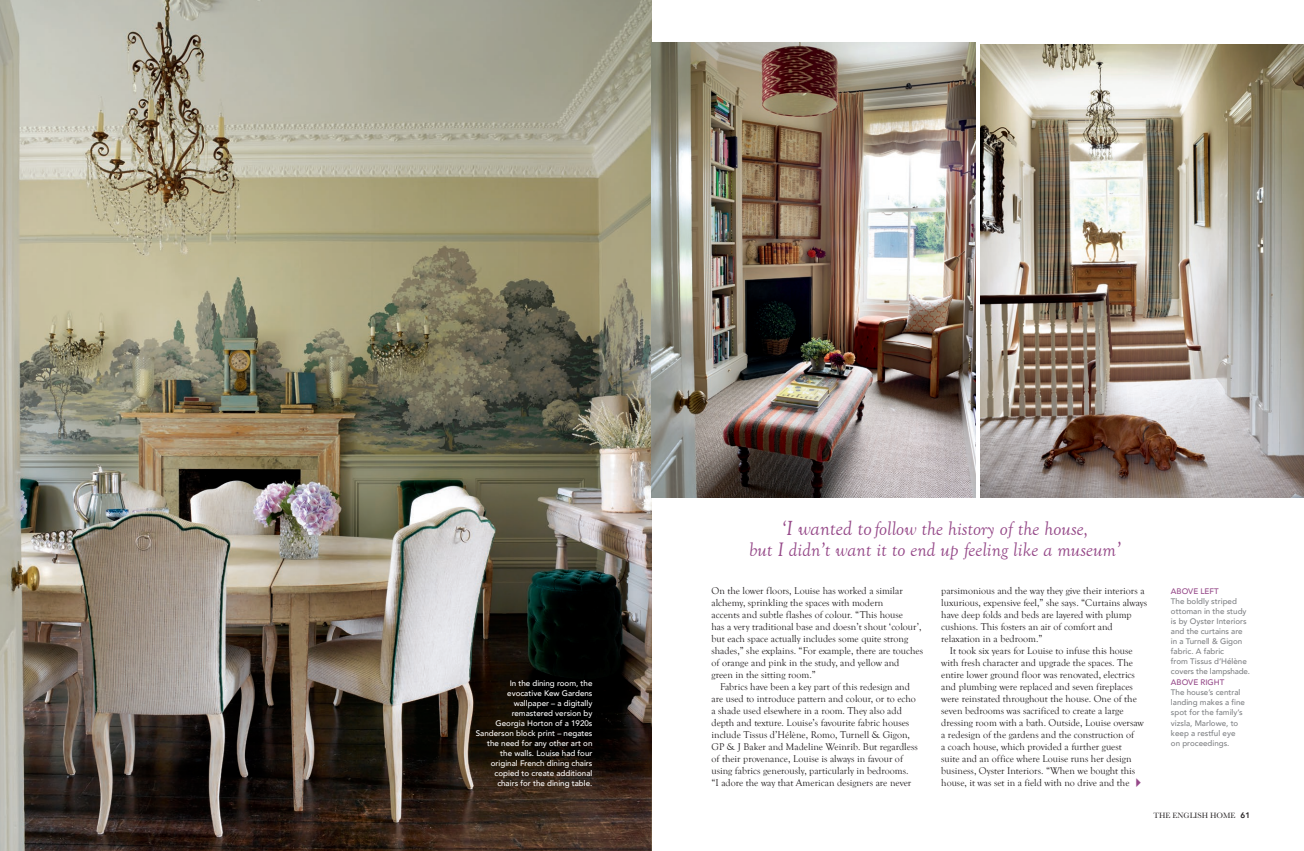
<style>
.page{position:relative;width:1304px;height:851px;background:#fff}
.page>*{position:absolute;margin:0;border:0;box-sizing:border-box;transform-origin:0 0}
.PU_Pull_Quote{font:italic 20px/21px "Goudy Old Style T";color:#954888;text-align:center}
.TX_Standard{font:10px/12px "Goudy Old Style T";color:#231f20}
.CA_Caption{font:500 8px/10px "Avenir";color:#808285}
.CA_Caption-2{font:500 8px/10px "Avenir";color:#fff;text-align:right}
.t1{font:8px "Baskerville";color:#231f20}
.s1{font-size:21px}
.s2{color:#954888}
.s3{font-family:"Avenir";font-weight:800}
</style>
<div class="page">
<img style="left:0;top:0;width:652px;height:850px">
<img style="left:652px;top:43px;width:323px;height:454px">
<img style="left:981px;top:44px;width:323px;height:453px">
<p class="CA_Caption-2" style="left:476px;top:677px;width:118px">In the dining room, the evocative Kew Gardens wallpaper – a digitally remastered version by<br>Georgia Horton of a 1920s<br>Sanderson block print – negates the need for any other art on the walls. Louise had four original French dining chairs copied to create additional chairs for the dining table.</p>
<p class="PU_Pull_Quote" style="left:749px;top:518px;width:373px"><span class="s1">‘I wanted to</span>follow the history of the house,<br>but I didn’t want it to end up feeling like a museum<span class="s1">’</span></p>
<p class="TX_Standard" style="left:711px;top:584px;width:213px">On the lower floors, Louise has worked a similar alchemy, sprinkling the spaces with modern<br>accents and subtle flashes of colour. “This house<br>has a very traditional base and doesn’t shout ‘colour’, but each space actually includes some quite strong shades,” she explains. “For example, there are touches of orange and pink in the study, and yellow and green in the sitting room.”</p>
<p class="TX_Standard" style="left:711px;top:680px;width:208px;text-indent:9px">Fabrics have been a key part of this redesign and are used to introduce pattern and colour, or to echo a shade used elsewhere in a room. They also add depth and texture. Louise’s favourite fabric houses include Tissus d’Hélène, Romo, Turnell &amp; Gigon, GP &amp; J Baker and Madeline Weinrib. But regardless of their provenance, Louise is always in favour of using fabrics generously, particularly in bedrooms. “I adore the way that American designers are never</p>
<p class="TX_Standard" style="left:941px;top:584px;width:207px">parsimonious and the way they give their interiors a luxurious, expensive feel,” she says. “Curtains always have deep folds and beds are layered with plump cushions. This fosters an air of comfort and relaxation in a bedroom.”</p>
<p class="TX_Standard" style="left:941px;top:644px;width:204px;text-indent:9px">It took six years for Louise to infuse this house with fresh character and upgrade the spaces. The entire lower ground floor was renovated, electrics and plumbing were replaced and seven fireplaces were reinstated throughout the house. One of the seven bedrooms was sacrificed to create a large dressing room with a bath. Outside, Louise oversaw a redesign of the gardens and the construction of<br>a coach house, which provided a further guest<br>suite and an office where Louise runs her design business, Oyster Interiors. “When we bought this house, it was set in a field with no drive and the</p>
<p class="CA_Caption" style="left:1171px;top:585px;width:81px"><span class="s2">ABOVE LEFT<br></span>The boldly striped ottoman in the study is by Oyster Interiors and the curtains are in a Turnell &amp; Gigon fabric. A fabric<br>from Tissus d’Hélène covers the lampshade.</p>
<p class="CA_Caption" style="left:1171px;top:677px;width:76px"><span class="s2">ABOVE RIGHT<br></span>The house’s central landing makes a fine spot for the family’s vizsla, Marlowe, to keep a restful eye on proceedings.</p>
<p class="t1" style="left:1154px;top:810px;width:98px">THE ENGLISH HOME <span class="s3">61</span></p>
</div>
